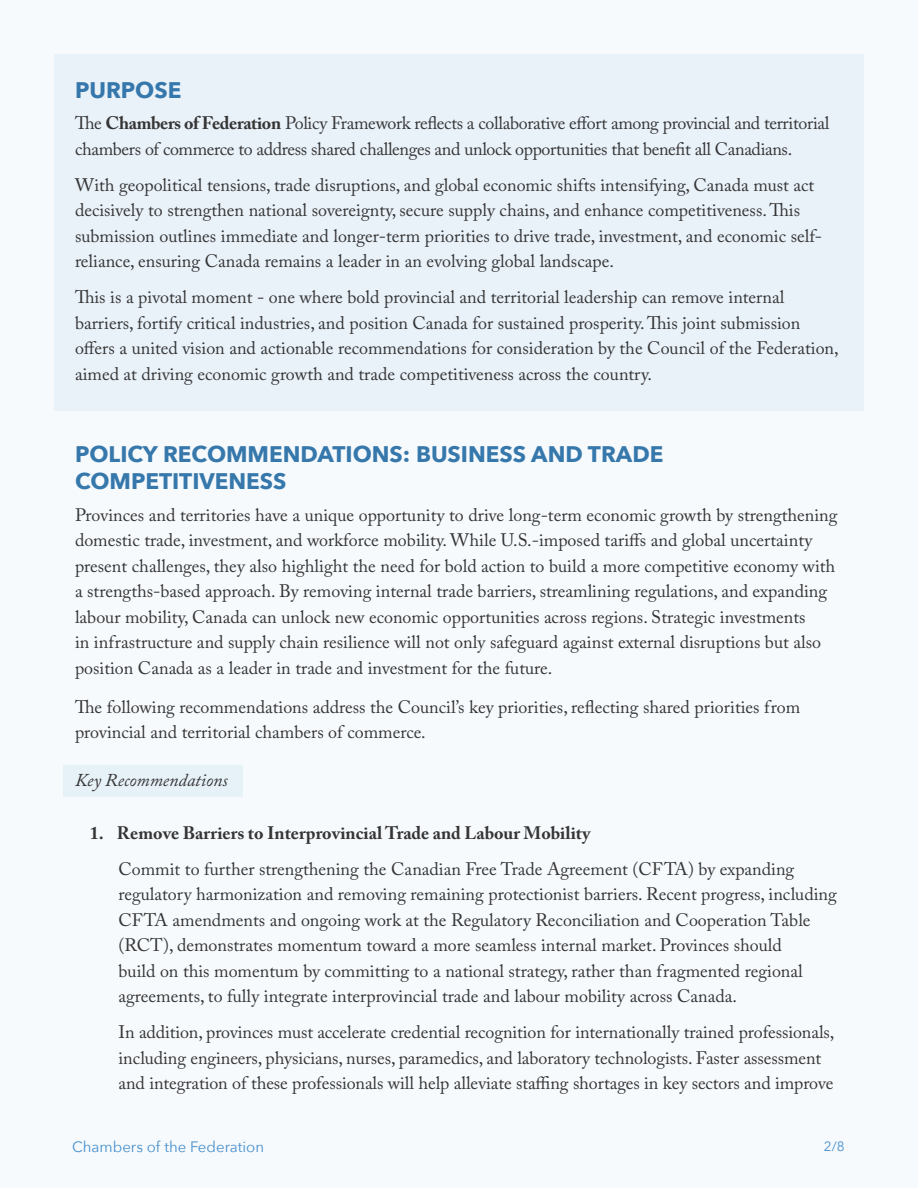
<style>
.page{position:relative;width:918px;height:1188px;background:#fff}
.page>*{position:absolute;margin:0;border:0;box-sizing:border-box;transform-origin:0 0}
.t1{font:700 22.5px/27px "Avenir Next";color:#3678ab}
.t2{font:18px/25.5px "Adobe Caslon Pro";color:#353535}
.t3{font:18px/25.5px "Adobe Caslon Pro";letter-spacing:-.02em;color:#353535}
.t4{font:700 18px "Adobe Caslon Pro";color:#353535}
.t5{font:italic 18px "Adobe Caslon Pro";color:#353535}
.t6{font:15px "Avenir Next";color:#458fcd}
.t7{font:13.5px "Avenir Next";color:#458fcd}
.s1{font-weight:700}
</style>
<div class="page">
<div style="left:0;top:0;width:918px;height:1188px;background:linear-gradient(to right,#f3f7fc,#f3f8fc)"></div>
<p class="t1" style="left:75px;top:76px;width:108px">PURPOSE</p>
<p class="t3" style="left:75px;top:110px;width:756px">The <span class="s1">Chambers of Federation</span> Policy Framework reflects a collaborative effort among provincial and territorial chambers of commerce to address shared challenges and unlock opportunities that benefit all Canadians.</p>
<p class="t2" style="left:75px;top:172px;width:749px">With geopolitical tensions, trade disruptions, and global economic shifts intensifying, Canada must act decisively to strengthen national sovereignty, secure supply chains, and enhance competitiveness. This submission outlines immediate and longer-term priorities to drive trade, investment, and economic self&shy;reliance, ensuring Canada remains a leader in an evolving global landscape.</p>
<p class="t2" style="left:75px;top:284px;width:765px">This is a pivotal moment - one where bold provincial and territorial leadership can remove internal barriers, fortify critical industries, and position Canada for sustained prosperity. This joint submission offers a united vision and actionable recommendations for consideration by the Council of the Federation, aimed at driving economic growth and trade competitiveness across the country.</p>
<p class="t1" style="left:75px;top:440px;width:590px">POLICY RECOMMENDATIONS: BUSINESS AND TRADE<br>COMPETITIVENESS</p>
<p class="t2" style="left:75px;top:502px;width:764px">Provinces and territories have a unique opportunity to drive long-term economic growth by strengthening domestic trade, investment, and workforce mobility. While U.S.-imposed tariffs and global uncertainty present challenges, they also highlight the need for bold action to build a more competitive economy with a strengths-based approach. By removing internal trade barriers, streamlining regulations, and expanding labour mobility, Canada can unlock new economic opportunities across regions. Strategic investments<br>in infrastructure and supply chain resilience will not only safeguard against external disruptions but also position Canada as a leader in trade and investment for the future.</p>
<p class="t2" style="left:75px;top:694px;width:727px">The following recommendations address the Council’s key priorities, reflecting shared priorities from provincial and territorial chambers of commerce.</p>
<p class="t5" style="left:75px;top:769px;width:154px">Key Recommendations</p>
<p class="t4" style="left:90px;top:822px;width:502px">1. Remove Barriers to Interprovincial Trade and Labour Mobility</p>
<p class="t2" style="left:118px;top:856px;width:720px">Commit to further strengthening the Canadian Free Trade Agreement (CFTA) by expanding regulatory harmonization and removing remaining protectionist barriers. Recent progress, including CFTA amendments and ongoing work at the Regulatory Reconciliation and Cooperation Table (RCT), demonstrates momentum toward a more seamless internal market. Provinces should<br>build on this momentum by committing to a national strategy, rather than fragmented regional agreements, to fully integrate interprovincial trade and labour mobility across Canada.</p>
<p class="t2" style="left:118px;top:1019px;width:717px">In addition, provinces must accelerate credential recognition for internationally trained professionals, including engineers, physicians, nurses, paramedics, and laboratory technologists. Faster assessment and integration of these professionals will help alleviate staffing shortages in key sectors and improve</p>
<p class="t6" style="left:72px;top:1134px;width:194px">Chambers of the Federation</p>
<p class="t7" style="left:824px;top:1134px;width:22px">2/8</p>
</div>
